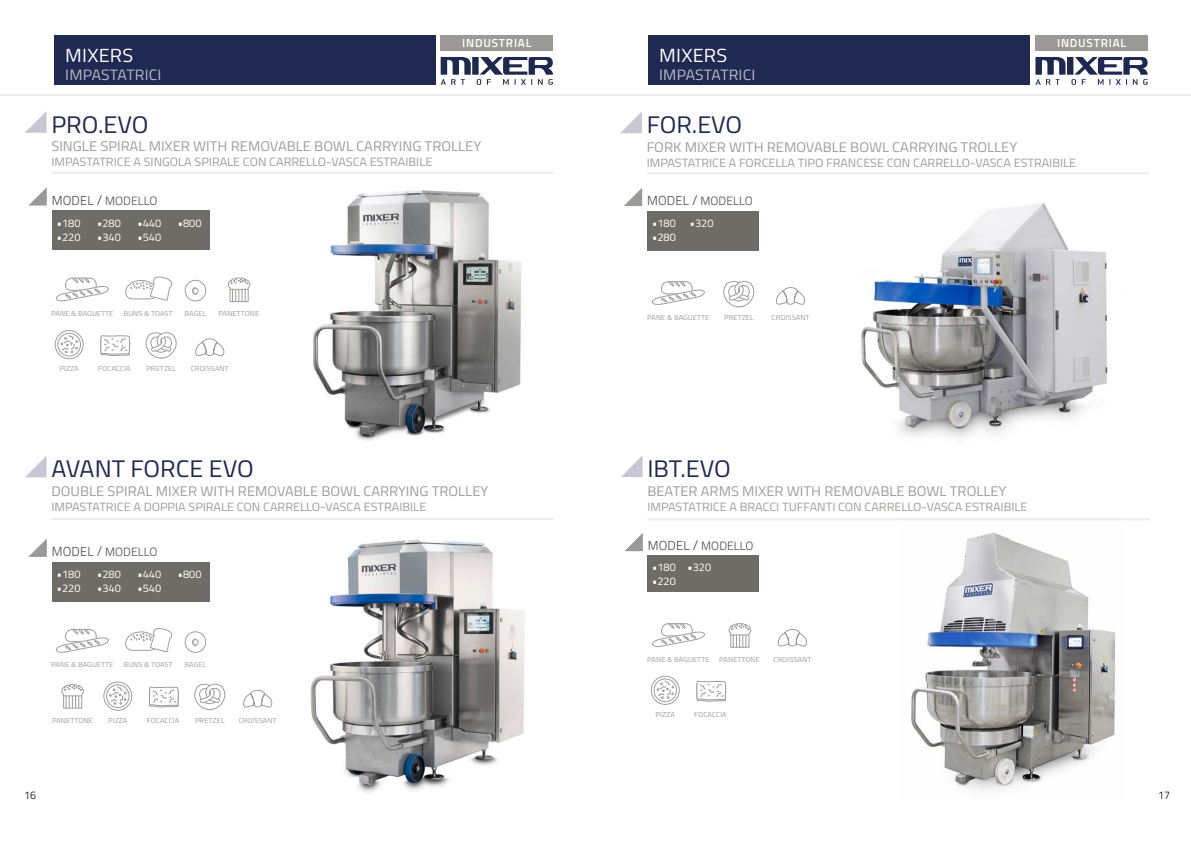
<style>
.page{position:relative;width:1191px;height:842px;background:#fff}
.page>*{position:absolute;margin:0;border:0;box-sizing:border-box;transform-origin:0 0}
.t1{font:24px "Titillium Web";color:#1f2951;scale:1.05 1}
.t2{font:19px "Titillium Web";letter-spacing:.01em;color:#fff;scale:1.05 1}
.t3{font:15px "Titillium Web";letter-spacing:.01em;color:#bcb8c9;scale:1.05 1}
.t4{font:14px "Titillium Web";color:#9d9d9c;scale:1.05 1}
.t5{font:12px "Titillium Web";color:#9d9d9c;scale:1.05 1}
.t6{font:300 12px "Titillium Web";letter-spacing:.01em;color:#474746}
.t7{font:600 11.7px "Titillium Web";letter-spacing:.07em;color:#fff}
.t8{font:11px "Titillium Web";color:#fff}
.t9{font:300 11px "Titillium Web";color:#000;scale:.96 1}
.t10{font:7.2px "Titillium Web";letter-spacing:.01em;color:#9d9d9c;scale:1.05 1}
.s1{font-size:13px}
.s2{font-size:14px}
</style>
<div class="page">
<svg style="left:28px;top:187px;width:19px;height:19px"></svg>
<div style="left:52px;top:210px;width:158px;height:40px;background:#6d6c66"></div>
<svg style="left:28px;top:538px;width:19px;height:19px"></svg>
<div style="left:52px;top:562px;width:158px;height:39px;background:#6d6c66"></div>
<img style="left:313px;top:172px;width:241px;height:268px">
<div style="left:1067px;top:57px;width:6px;height:18px;background:#1e2950"></div>
<svg style="left:1035px;top:57px;width:30px;height:28px"></svg>
<svg style="left:1071px;top:57px;width:77px;height:28px"></svg>
<div style="left:1035px;top:35px;width:112px;height:16px;background:#9b9a96"></div>
<div style="left:472px;top:57px;width:6px;height:18px;background:#1e2950"></div>
<svg style="left:441px;top:57px;width:30px;height:28px"></svg>
<svg style="left:477px;top:57px;width:76px;height:28px"></svg>
<div style="left:441px;top:35px;width:112px;height:16px;background:#9b9a96"></div>
<hr style="left:0;top:94px;width:1191px;height:2px;background:#ebebea">
<div style="left:54px;top:35px;width:381px;height:50px;background:#1f2951"></div>
<div style="left:648px;top:35px;width:381px;height:50px;background:#1f2951"></div>
<svg style="left:25px;top:111px;width:22px;height:22px"></svg>
<svg style="left:25px;top:456px;width:22px;height:21px"></svg>
<hr style="left:51px;top:518px;width:502px;height:2px;background:#ebebea">
<hr style="left:51px;top:172px;width:502px;height:2px;background:#ebebea">
<svg style="left:243px;top:690px;width:30px;height:18px"></svg>
<svg style="left:56px;top:629px;width:53px;height:24px"></svg>
<svg style="left:125px;top:628px;width:48px;height:25px"></svg>
<svg style="left:194px;top:683px;width:32px;height:28px"></svg>
<svg style="left:184px;top:631px;width:22px;height:22px"></svg>
<div style="left:55px;top:330px;width:29px;height:29px;border:1px solid #9d9d9c;border-radius:50%"></div>
<div style="left:103px;top:682px;width:29px;height:28px;border:1px solid #9d9d9c;border-radius:50%"></div>
<div style="left:106px;top:684px;width:23px;height:24px;border:1px solid #9d9d9c;border-radius:50%"></div>
<svg style="left:109px;top:686px;width:17px;height:18px"></svg>
<svg style="left:149px;top:686px;width:30px;height:22px"></svg>
<svg style="left:56px;top:276px;width:194px;height:84px"></svg>
<svg style="left:61px;top:684px;width:23px;height:25px"></svg>
<img style="left:310px;top:539px;width:215px;height:254px">
<svg style="left:624px;top:188px;width:18px;height:18px"></svg>
<div style="left:647px;top:211px;width:111px;height:40px;background:#6d6c66"></div>
<svg style="left:621px;top:112px;width:21px;height:21px"></svg>
<hr style="left:646px;top:172px;width:503px;height:2px;background:#ebebea">
<svg style="left:776px;top:287px;width:30px;height:18px"></svg>
<svg style="left:652px;top:281px;width:53px;height:24px"></svg>
<svg style="left:723px;top:281px;width:32px;height:27px"></svg>
<img style="left:861px;top:203px;width:247px;height:234px">
<img style="left:911px;top:532px;width:204px;height:259px">
<svg style="left:621px;top:456px;width:21px;height:21px"></svg>
<hr style="left:647px;top:518px;width:502px;height:2px;background:#ebebea">
<svg style="left:625px;top:533px;width:18px;height:18px"></svg>
<div style="left:647px;top:556px;width:111px;height:36px;background:#6d6c66"></div>
<svg style="left:777px;top:629px;width:30px;height:18px"></svg>
<svg style="left:652px;top:623px;width:53px;height:24px"></svg>
<div style="left:651px;top:676px;width:28px;height:29px;border:1px solid #9d9d9c;border-radius:50%"></div>
<div style="left:653px;top:679px;width:24px;height:23px;border:1px solid #9d9d9c;border-radius:50%"></div>
<svg style="left:657px;top:680px;width:17px;height:19px"></svg>
<svg style="left:696px;top:680px;width:30px;height:22px"></svg>
<svg style="left:728px;top:623px;width:23px;height:25px"></svg>
<h2 class="t2" style="left:65px;top:41px;width:66px">MIXERS</h2>
<p class="t3" style="left:65px;top:64px;width:93px">IMPASTATRICI</p>
<p class="t7" style="left:462px;top:34px;width:71px">INDUSTRIAL</p>
<p class="t7" style="left:1057px;top:34px;width:71px">INDUSTRIAL</p>
<h2 class="t2" style="left:659px;top:41px;width:66px">MIXERS</h2>
<p class="t3" style="left:659px;top:64px;width:93px">IMPASTATRICI</p>
<h1 class="t1" style="left:51px;top:107px;width:94px">PRO.EVO</h1>
<p class="t4" style="left:51px;top:136px;width:411px">SINGLE SPIRAL MIXER WITH REMOVABLE BOWL CARRYING TROLLEY</p>
<p class="t5" style="left:51px;top:153px;width:364px">IMPASTATRICE A SINGOLA SPIRALE CON CARRELLO-VASCA ESTRAIBILE</p>
<p class="t6" style="left:52px;top:192px;width:107px"><span class="s1">MODEL</span> <span class="s2">/</span> MODELLO</p>
<p class="t8" style="left:57px;top:215px;width:25px">•180</p>
<p class="t8" style="left:57px;top:229px;width:25px">•220</p>
<p class="t8" style="left:97px;top:215px;width:25px">•280</p>
<p class="t8" style="left:97px;top:229px;width:25px">•340</p>
<p class="t8" style="left:137px;top:215px;width:25px">•440</p>
<p class="t8" style="left:137px;top:229px;width:25px">•540</p>
<p class="t8" style="left:178px;top:215px;width:25px">•800</p>
<p class="t10" style="left:51px;top:308px;width:61px">PANE &amp; BAGUETTE</p>
<p class="t10" style="left:124px;top:308px;width:48px">BUNS &amp; TOAST</p>
<p class="t10" style="left:185px;top:308px;width:22px">BAGEL</p>
<p class="t10" style="left:218px;top:308px;width:40px">PANETTONE</p>
<p class="t10" style="left:60px;top:363px;width:20px">PIZZA</p>
<p class="t10" style="left:98px;top:363px;width:32px">FOCACCIA</p>
<p class="t10" style="left:146px;top:363px;width:30px">PRETZEL</p>
<p class="t10" style="left:191px;top:363px;width:38px">CROISSANT</p>
<h1 class="t1" style="left:51px;top:451px;width:194px">AVANT FORCE EVO</h1>
<p class="t4" style="left:51px;top:481px;width:418px">DOUBLE SPIRAL MIXER WITH REMOVABLE BOWL CARRYING TROLLEY</p>
<p class="t5" style="left:51px;top:498px;width:358px">IMPASTATRICE A DOPPIA SPIRALE CON CARRELLO-VASCA ESTRAIBILE</p>
<p class="t6" style="left:52px;top:543px;width:107px"><span class="s1">MODEL</span> <span class="s2">/</span> MODELLO</p>
<p class="t8" style="left:57px;top:566px;width:25px">•180</p>
<p class="t8" style="left:57px;top:580px;width:25px">•220</p>
<p class="t8" style="left:97px;top:566px;width:25px">•280</p>
<p class="t8" style="left:97px;top:580px;width:25px">•340</p>
<p class="t8" style="left:137px;top:566px;width:25px">•440</p>
<p class="t8" style="left:137px;top:580px;width:25px">•540</p>
<p class="t8" style="left:178px;top:566px;width:25px">•800</p>
<p class="t10" style="left:51px;top:660px;width:61px">PANE &amp; BAGUETTE</p>
<p class="t10" style="left:124px;top:660px;width:48px">BUNS &amp; TOAST</p>
<p class="t10" style="left:185px;top:660px;width:22px">BAGEL</p>
<p class="t10" style="left:52px;top:715px;width:40px">PANETTONE</p>
<p class="t10" style="left:108px;top:715px;width:20px">PIZZA</p>
<p class="t10" style="left:147px;top:715px;width:32px">FOCACCIA</p>
<p class="t10" style="left:195px;top:715px;width:30px">PRETZEL</p>
<p class="t10" style="left:239px;top:715px;width:38px">CROISSANT</p>
<h1 class="t1" style="left:646px;top:107px;width:92px">FOR.EVO</h1>
<p class="t4" style="left:646px;top:137px;width:354px">FORK MIXER WITH REMOVABLE BOWL CARRYING TROLLEY</p>
<p class="t5" style="left:646px;top:154px;width:410px">IMPASTATRICE A FORCELLA TIPO FRANCESE CON CARRELLO-VASCA ESTRAIBILE</p>
<p class="t6" style="left:647px;top:192px;width:107px"><span class="s1">MODEL</span> <span class="s2">/</span> MODELLO</p>
<p class="t8" style="left:652px;top:215px;width:25px">•180</p>
<p class="t8" style="left:652px;top:229px;width:25px">•280</p>
<p class="t8" style="left:690px;top:215px;width:25px">•320</p>
<p class="t10" style="left:647px;top:312px;width:61px">PANE &amp; BAGUETTE</p>
<p class="t10" style="left:724px;top:312px;width:30px">PRETZEL</p>
<p class="t10" style="left:771px;top:312px;width:38px">CROISSANT</p>
<h1 class="t1" style="left:647px;top:451px;width:81px">IBT.EVO</h1>
<p class="t4" style="left:647px;top:480px;width:343px">BEATER ARMS MIXER WITH REMOVABLE BOWL TROLLEY</p>
<p class="t5" style="left:647px;top:498px;width:363px">IMPASTATRICE A BRACCI TUFFANTI CON CARRELLO-VASCA ESTRAIBILE</p>
<p class="t6" style="left:648px;top:537px;width:107px"><span class="s1">MODEL</span> <span class="s2">/</span> MODELLO</p>
<p class="t8" style="left:652px;top:559px;width:25px">•180</p>
<p class="t8" style="left:652px;top:573px;width:25px">•220</p>
<p class="t8" style="left:687px;top:559px;width:25px">•320</p>
<p class="t10" style="left:647px;top:654px;width:61px">PANE &amp; BAGUETTE</p>
<p class="t10" style="left:773px;top:654px;width:38px">CROISSANT</p>
<p class="t10" style="left:719px;top:654px;width:40px">PANETTONE</p>
<p class="t10" style="left:655px;top:709px;width:20px">PIZZA</p>
<p class="t10" style="left:694px;top:709px;width:32px">FOCACCIA</p>
<p class="t9" style="left:24px;top:787px;width:14px">16</p>
<p class="t9" style="left:1158px;top:787px;width:14px">17</p>
</div>
